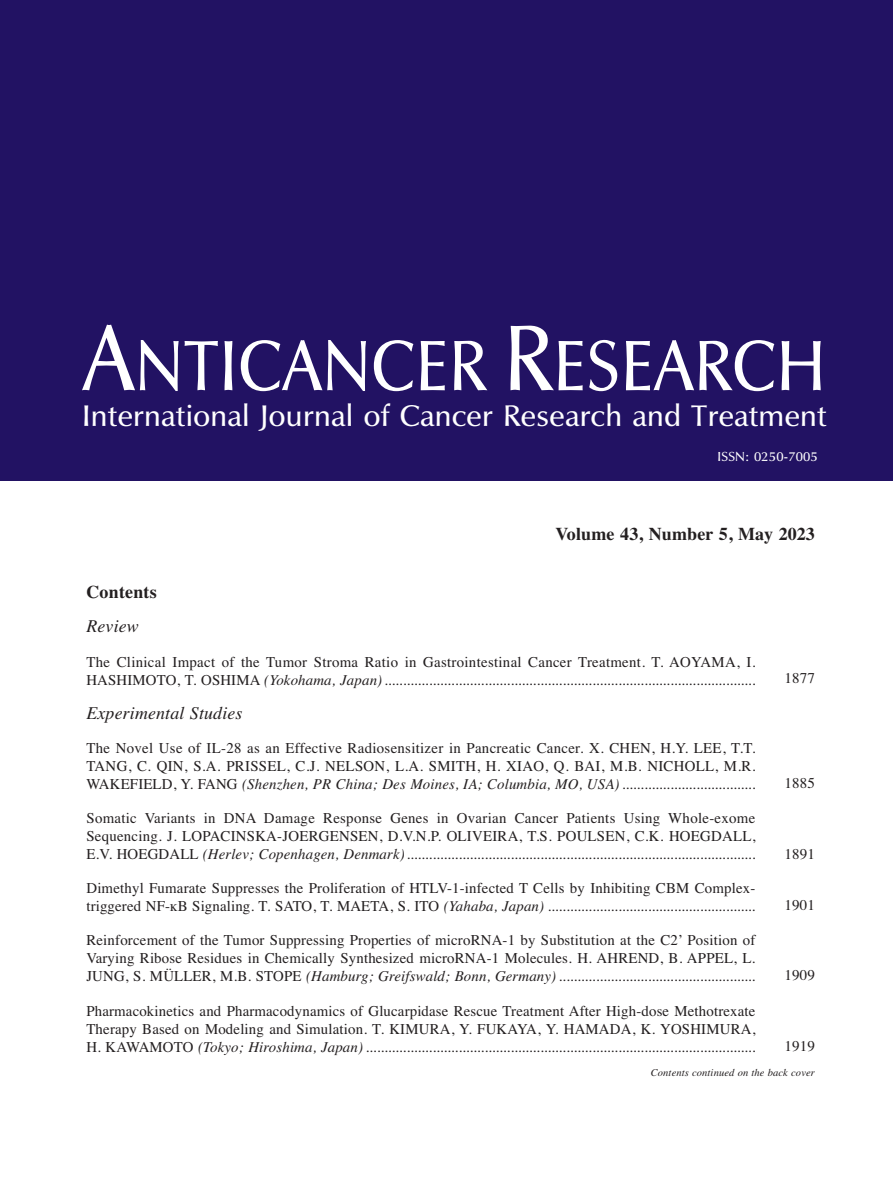
<style>
.page{position:relative;width:893px;height:1191px;background:#fff}
.page>*{position:absolute;margin:0;border:0;box-sizing:border-box;transform-origin:0 0}
.t1{font:73.5px "UB Optima";letter-spacing:.01em;color:#fff;scale:.9 1}
.t2{font:30.75px "UB Optima";letter-spacing:.01em;color:#fff}
.t3{font:700 18px "Times";letter-spacing:.01em;color:#231f20}
.t4{font:italic 18px "Times";letter-spacing:.01em;color:#231f20}
.t5{font:15px/18px "Times";letter-spacing:.01em;color:#231f20;text-align:justify}
.t6{font:italic 15px/18px "Times";letter-spacing:.01em;color:#231f20}
.t7{font:13.5px "UB Optima";letter-spacing:.01em;color:#fff}
.t8{font:italic 10.5px "Times";letter-spacing:.01em;color:#231f20}
.s1{font-size:96px}
.s2{font-style:normal}
.s3{font-style:italic}
</style>
<div class="page">
<div style="left:0;top:0;width:893px;height:480px;background:#221263"></div>
<h1 class="t1" style="left:83px;top:326px;width:827px"><span class="s1">A</span>NTICANCER <span class="s1">R</span>ESEARCH</h1>
<h2 class="t2" style="left:82px;top:399px;width:746px">International Journal of Cancer Research and Treatment</h2>
<p class="t7" style="left:717px;top:449px;width:102px">ISSN: 0250-7005</p>
<p class="t3" style="left:555px;top:523px;width:261px">Volume 43, Number 5, May 2023</p>
<p class="t3" style="left:86px;top:581px;width:72px">Contents</p>
<p class="t4" style="left:86px;top:615px;width:54px">Review</p>
<p class="t6" style="left:86px;top:652px;width:670px"><span class="s2">The Clinical Impact of the Tumor Stroma Ratio in Gastrointestinal Cancer Treatment. T. AOYAMA, I.<br>HASHIMOTO, T. OSHIMA</span> (Yokohama, Japan)....................................................................................................</p>
<p class="t4" style="left:86px;top:702px;width:158px">Experimental Studies</p>
<p class="t5" style="left:86px;top:738px;width:670px">The Novel Use of IL-28 as an Effective Radiosensitizer in Pancreatic Cancer. X. CHEN, H.Y. LEE, T.T.<br>TANG, C. QIN, S.A. PRISSEL, C.J. NELSON, L.A. SMITH, H. XIAO, Q. BAI, M.B. NICHOLL, M.R.<br>WAKEFIELD, Y. FANG <span class="s3">(Shenzhen, PR China; Des Moines, IA; Columbia, MO, USA)....................................</span></p>
<p class="t5" style="left:86px;top:809px;width:670px">Somatic Variants in DNA Damage Response Genes in Ovarian Cancer Patients Using Whole-exome Sequencing. J. LOPACINSKA-JOERGENSEN, D.V.N.P. OLIVEIRA, T.S. POULSEN, C.K. HOEGDALL, E.V. HOEGDALL <span class="s3">(Herlev; Copenhagen, Denmark)..............................................................................................</span></p>
<p class="t5" style="left:86px;top:879px;width:670px">Dimethyl Fumarate Suppresses the Proliferation of HTLV-1-infected T Cells by Inhibiting CBM Complex&shy;triggered NF-ĸB Signaling. T. SATO, T. MAETA, S. ITO <span class="s3">(Yahaba, Japan) ........................................................</span></p>
<p class="t5" style="left:86px;top:931px;width:670px">Reinforcement of the Tumor Suppressing Properties of microRNA-1 by Substitution at the C2’ Position of Varying Ribose Residues in Chemically Synthesized microRNA-1 Molecules. H. AHREND, B. APPEL, L.<br>JUNG, S. MÜLLER, M.B. STOPE <span class="s3">(Hamburg; Greifswald; Bonn, Germany) .....................................................</span></p>
<p class="t5" style="left:86px;top:1001px;width:670px">Pharmacokinetics and Pharmacodynamics of Glucarpidase Rescue Treatment After High-dose Methotrexate Therapy Based on Modeling and Simulation. T. KIMURA, Y. FUKAYA, Y. HAMADA, K. YOSHIMURA, H. KAWAMOTO <span class="s3">(Tokyo; Hiroshima, Japan) .........................................................................................................</span></p>
<p class="t5" style="left:784px;top:669px;width:32px">1877</p>
<p class="t5" style="left:784px;top:774px;width:32px">1885</p>
<p class="t5" style="left:784px;top:844px;width:32px">1891</p>
<p class="t5" style="left:784px;top:895px;width:32px">1901</p>
<p class="t5" style="left:784px;top:966px;width:32px">1909</p>
<p class="t5" style="left:784px;top:1036px;width:32px">1919</p>
<p class="t8" style="left:651px;top:1066px;width:166px">Contents continued on the back cover</p>
</div>
